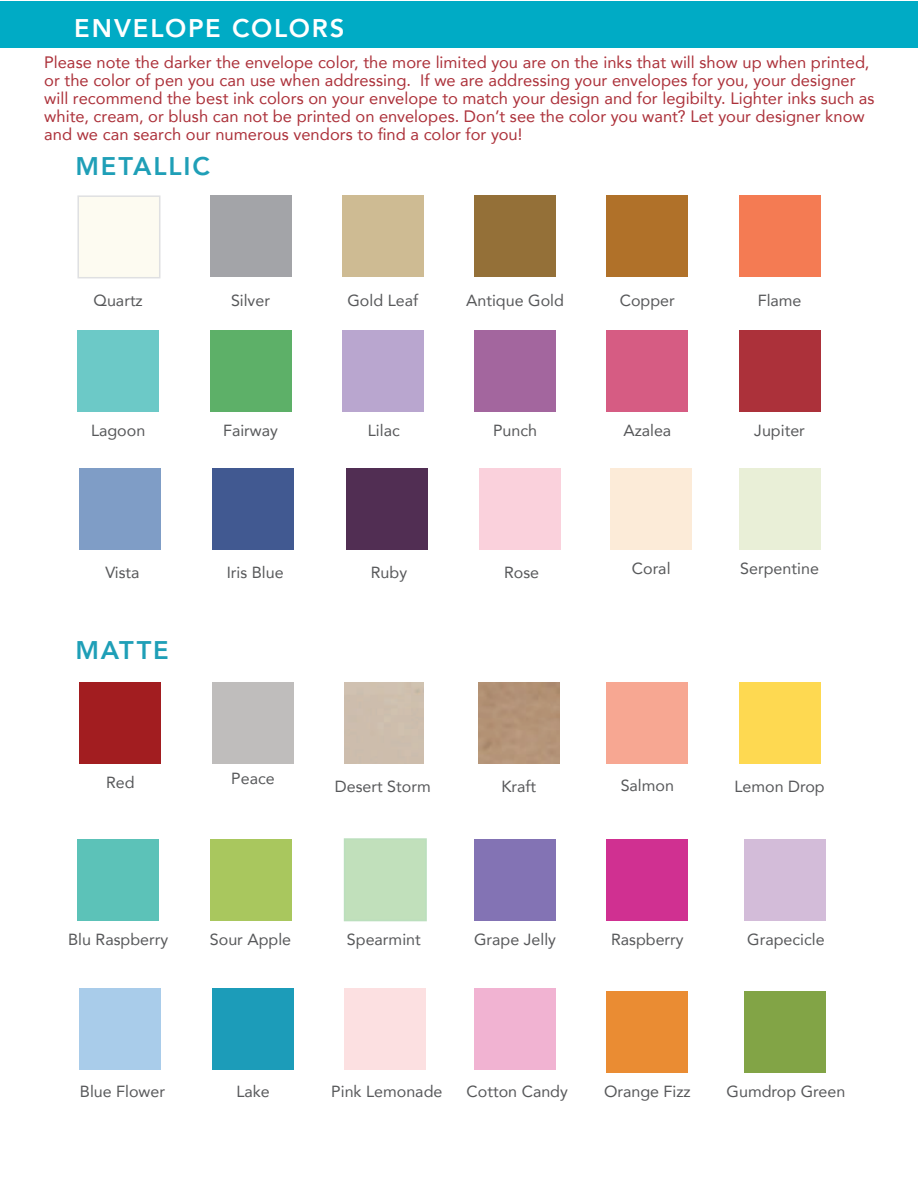
<style>
.page{position:relative;width:918px;height:1188px;background:#fff}
.page>*{position:absolute;margin:0;border:0;box-sizing:border-box;transform-origin:0 0}
.t1{font:800 25.5px "Avenir";letter-spacing:.075em;color:#fff}
.t2{font:800 25.5px "Avenir";letter-spacing:.075em;color:#1f9fb7}
.t3{font:16.5px/18px "Avenir";letter-spacing:.005em;color:#ac313a}
.t4{font:16.05px "Avenir";color:#57585a}
</style>
<div class="page">
<div style="left:607px;top:839px;width:81px;height:82px;background:#d03091"></div>
<div style="left:607px;top:991px;width:81px;height:82px;background:#ea8c33"></div>
<div style="left:474px;top:988px;width:82px;height:81px;background:#f1b3d2"></div>
<div style="left:344px;top:988px;width:81px;height:81px;background:#fce0e1"></div>
<div style="left:210px;top:839px;width:81px;height:82px;background:#a9c75e"></div>
<div style="left:344px;top:838px;width:83px;height:83px;background:#c1e0bb"></div>
<div style="left:77px;top:839px;width:82px;height:82px;background:#5cc2b8"></div>
<div style="left:744px;top:839px;width:82px;height:82px;background:#d3bcd9"></div>
<div style="left:744px;top:991px;width:82px;height:82px;background:#82a446"></div>
<div style="left:80px;top:988px;width:81px;height:81px;background:#a9ccea"></div>
<div style="left:212px;top:988px;width:82px;height:81px;background:#1c9cb9"></div>
<div style="left:474px;top:839px;width:82px;height:82px;background:#8373b4"></div>
<div style="left:739px;top:682px;width:81px;height:82px;background:#fed951"></div>
<div style="left:80px;top:682px;width:81px;height:82px;background:#a21d20"></div>
<div style="left:474px;top:195px;width:82px;height:82px;background:#947038"></div>
<div style="left:607px;top:330px;width:81px;height:81px;background:#d65c83"></div>
<div style="left:479px;top:468px;width:81px;height:82px;background:#fad1dc"></div>
<div style="left:210px;top:330px;width:81px;height:81px;background:#5db068"></div>
<div style="left:77px;top:330px;width:82px;height:81px;background:#6cc9c7"></div>
<div style="left:346px;top:468px;width:82px;height:82px;background:#512e53"></div>
<div style="left:342px;top:330px;width:82px;height:81px;background:#b9a6cf"></div>
<div style="left:80px;top:468px;width:81px;height:82px;background:#7f9dc6"></div>
<div style="left:607px;top:195px;width:81px;height:82px;background:#b07129"></div>
<div style="left:212px;top:468px;width:82px;height:82px;background:#415991"></div>
<div style="left:474px;top:330px;width:82px;height:81px;background:#a3669e"></div>
<div style="left:739px;top:195px;width:81px;height:82px;background:#f47b53"></div>
<div style="left:739px;top:330px;width:81px;height:81px;background:#ac313a"></div>
<div style="left:210px;top:195px;width:81px;height:82px;background:#a3a4a8"></div>
<div style="left:342px;top:195px;width:82px;height:82px;background:#cebb93"></div>
<div style="left:0;top:1px;width:918px;height:47px;background:#00abc5"></div>
<svg style="left:77px;top:195px;width:83px;height:83px"></svg>
<div style="left:610px;top:468px;width:82px;height:82px;background:#fcebd8"></div>
<div style="left:739px;top:468px;width:81px;height:82px;background:#e9efd7"></div>
<div style="left:607px;top:682px;width:81px;height:82px;background:#f7a792"></div>
<div style="left:478px;top:682px;width:82px;height:82px;background:#b49377"></div>
<div style="left:212px;top:682px;width:82px;height:82px;background:#bfbdbc"></div>
<h1 class="t1" style="left:74px;top:8px;width:272px">ENVELOPE COLORS</h1>
<p class="t3" style="left:44px;top:53px;width:832px">Please note the darker the envelope color, the more limited you are on the inks that will show up when printed, or the color of pen you can use when addressing. If we are addressing your envelopes for you, your designer will recommend the best ink colors on your envelope to match your design and for legibilty. Lighter inks such as white, cream, or blush can not be printed on envelopes. Don’t see the color you want? Let your designer know and we can search our numerous vendors to find a color for you!</p>
<h1 class="t2" style="left:75px;top:146px;width:136px">METALLIC</h1>
<p class="t4" style="left:94px;top:287px;width:51px">Quartz</p>
<p class="t4" style="left:231px;top:287px;width:41px">Silver</p>
<p class="t4" style="left:347px;top:287px;width:72px">Gold Leaf</p>
<p class="t4" style="left:466px;top:287px;width:99px">Antique Gold</p>
<p class="t4" style="left:620px;top:287px;width:57px">Copper</p>
<p class="t4" style="left:758px;top:287px;width:45px">Flame</p>
<p class="t4" style="left:91px;top:418px;width:56px">Lagoon</p>
<p class="t4" style="left:223px;top:418px;width:56px">Fairway</p>
<p class="t4" style="left:368px;top:418px;width:33px">Lilac</p>
<p class="t4" style="left:493px;top:418px;width:46px">Punch</p>
<p class="t4" style="left:623px;top:418px;width:49px">Azalea</p>
<p class="t4" style="left:754px;top:418px;width:52px">Jupiter</p>
<p class="t4" style="left:227px;top:559px;width:58px">Iris Blue</p>
<p class="t4" style="left:371px;top:559px;width:38px">Ruby</p>
<p class="t4" style="left:105px;top:559px;width:36px">Vista</p>
<p class="t4" style="left:504px;top:559px;width:37px">Rose</p>
<p class="t4" style="left:632px;top:556px;width:40px">Coral</p>
<p class="t4" style="left:740px;top:556px;width:80px">Serpentine</p>
<h1 class="t2" style="left:75px;top:630px;width:95px">MATTE</h1>
<p class="t4" style="left:231px;top:766px;width:45px">Peace</p>
<p class="t4" style="left:106px;top:770px;width:30px">Red</p>
<p class="t4" style="left:335px;top:774px;width:97px">Desert Storm</p>
<p class="t4" style="left:734px;top:774px;width:92px">Lemon Drop</p>
<p class="t4" style="left:501px;top:774px;width:36px">Kraft</p>
<p class="t4" style="left:621px;top:773px;width:55px">Salmon</p>
<p class="t4" style="left:68px;top:927px;width:102px">Blu Raspberry</p>
<p class="t4" style="left:210px;top:927px;width:83px">Sour Apple</p>
<p class="t4" style="left:347px;top:927px;width:75px">Spearmint</p>
<p class="t4" style="left:747px;top:927px;width:79px">Grapecicle</p>
<p class="t4" style="left:474px;top:927px;width:83px">Grape Jelly</p>
<p class="t4" style="left:611px;top:927px;width:74px">Raspberry</p>
<p class="t4" style="left:80px;top:1079px;width:87px">Blue Flower</p>
<p class="t4" style="left:331px;top:1079px;width:113px">Pink Lemonade</p>
<p class="t4" style="left:467px;top:1079px;width:103px">Cotton Candy</p>
<p class="t4" style="left:727px;top:1079px;width:120px">Gumdrop Green</p>
<p class="t4" style="left:236px;top:1079px;width:35px">Lake</p>
<p class="t4" style="left:604px;top:1079px;width:88px">Orange Fizz</p>
</div>
